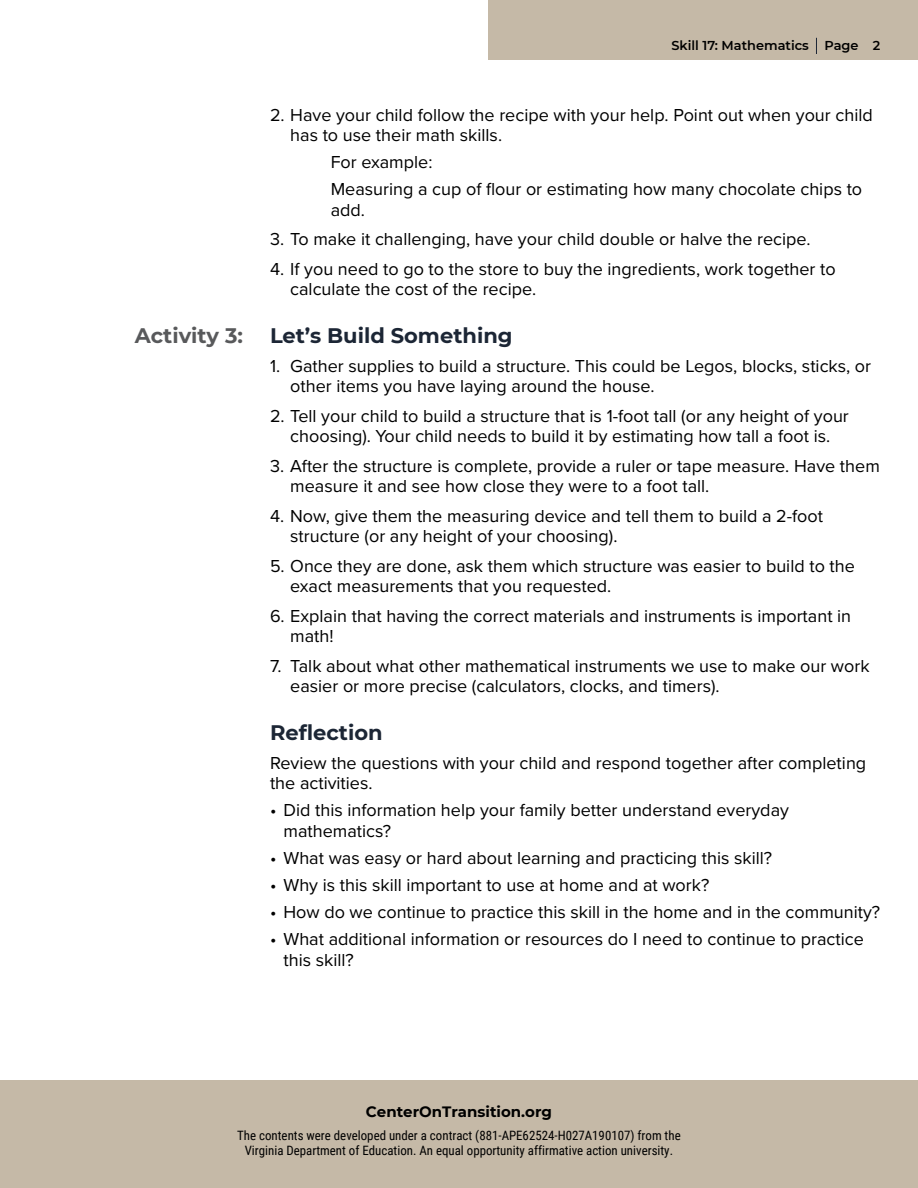
<style>
.page{position:relative;width:918px;height:1188px;background:#fff}
.page>*{position:absolute;margin:0;border:0;box-sizing:border-box;transform-origin:0 0}
.t1{font:700 21px "Montserrat";color:#1c2635}
.t2{font:700 21px "Montserrat";color:#58595b}
.t3{font:18px/20.4px "Proxima Nova";color:#000}
.t4{font:700 15px "Montserrat";color:#000}
.t5{font:12.9px/15.5px "Roboto Condensed";color:#000;text-align:center}
.t6{font:600 12.9px "Montserrat";color:#000}
</style>
<div class="page">
<div style="left:488px;top:0;width:430px;height:59px;background:#c5b9a7"></div>
<svg style="left:816px;top:38px;width:1px;height:16px"></svg>
<div style="left:0;top:1080px;width:918px;height:108px;background:#c5b9a7"></div>
<p class="t6" style="left:671px;top:37px;width:210px">Skill 17: Mathematics Page 2</p>
<p class="t3" style="left:290px;top:104px;width:584px;text-indent:-20px">2. Have your child follow the recipe with your help. Point out when your child has to use their math skills.</p>
<p class="t3" style="left:331px;top:148px;width:533px;line-height:27.2px">For example:<br>Measuring a cup of flour or estimating how many chocolate chips to</p>
<p class="t3" style="left:331px;top:199px;width:36px">add.</p>
<p class="t3" style="left:270px;top:228px;width:542px">3. To make it challenging, have your child double or halve the recipe.</p>
<p class="t3" style="left:290px;top:258px;width:547px;text-indent:-20px">4. If you need to go to the store to buy the ingredients, work together to calculate the cost of the recipe.</p>
<h3 class="t2" style="left:135px;top:320px;width:110px">Activity 3:</h3>
<h3 class="t1" style="left:270px;top:320px;width:244px">Let’s Build Something</h3>
<p class="t3" style="left:290px;top:355px;width:582px;text-indent:-20px">1. Gather supplies to build a structure. This could be Legos, blocks, sticks, or other items you have laying around the house.</p>
<p class="t3" style="left:270px;top:405px;width:580px;text-align:center">2. Tell your child to build a structure that is 1-foot tall (or any height of your choosing). Your child needs to build it by estimating how tall a foot is.</p>
<p class="t3" style="left:290px;top:455px;width:591px;text-indent:-20px">3. After the structure is complete, provide a ruler or tape measure. Have them measure it and see how close they were to a foot tall.</p>
<p class="t3" style="left:290px;top:505px;width:534px;text-indent:-20px">4. Now, give them the measuring device and tell them to build a 2-foot structure (or any height of your choosing).</p>
<p class="t3" style="left:290px;top:555px;width:566px;text-indent:-20px">5. Once they are done, ask them which structure was easier to build to the exact measurements that you requested.</p>
<p class="t3" style="left:290px;top:605px;width:562px;text-indent:-20px">6. Explain that having the correct materials and instruments is important in math!</p>
<p class="t3" style="left:290px;top:655px;width:581px;text-indent:-20px">7. Talk about what other mathematical instruments we use to make our work easier or more precise (calculators, clocks, and timers).</p>
<h2 class="t1" style="left:270px;top:717px;width:114px">Reflection</h2>
<p class="t3" style="left:270px;top:752px;width:598px">Review the questions with your child and respond together after completing the activities.</p>
<p class="t3" style="left:284px;top:800px;width:507px;text-indent:-14px">• Did this information help your family better understand everyday mathematics?</p>
<p class="t3" style="left:270px;top:847px;width:504px">• What was easy or hard about learning and practicing this skill?</p>
<p class="t3" style="left:270px;top:874px;width:441px">• Why is this skill important to use at home and at work?</p>
<p class="t3" style="left:270px;top:901px;width:612px">• How do we continue to practice this skill in the home and in the community?</p>
<p class="t3" style="left:284px;top:929px;width:582px;text-indent:-14px">• What additional information or resources do I need to continue to practice this skill?</p>
<p class="t4" style="left:366px;top:1101px;width:188px">CenterOnTransition.org</p>
<p class="t5" style="left:237px;top:1127px;width:445px">The contents were developed under a contract (881-APE62524-H027A190107) from the<br>Virginia Department of Education. An equal opportunity affirmative action university.</p>
</div>
